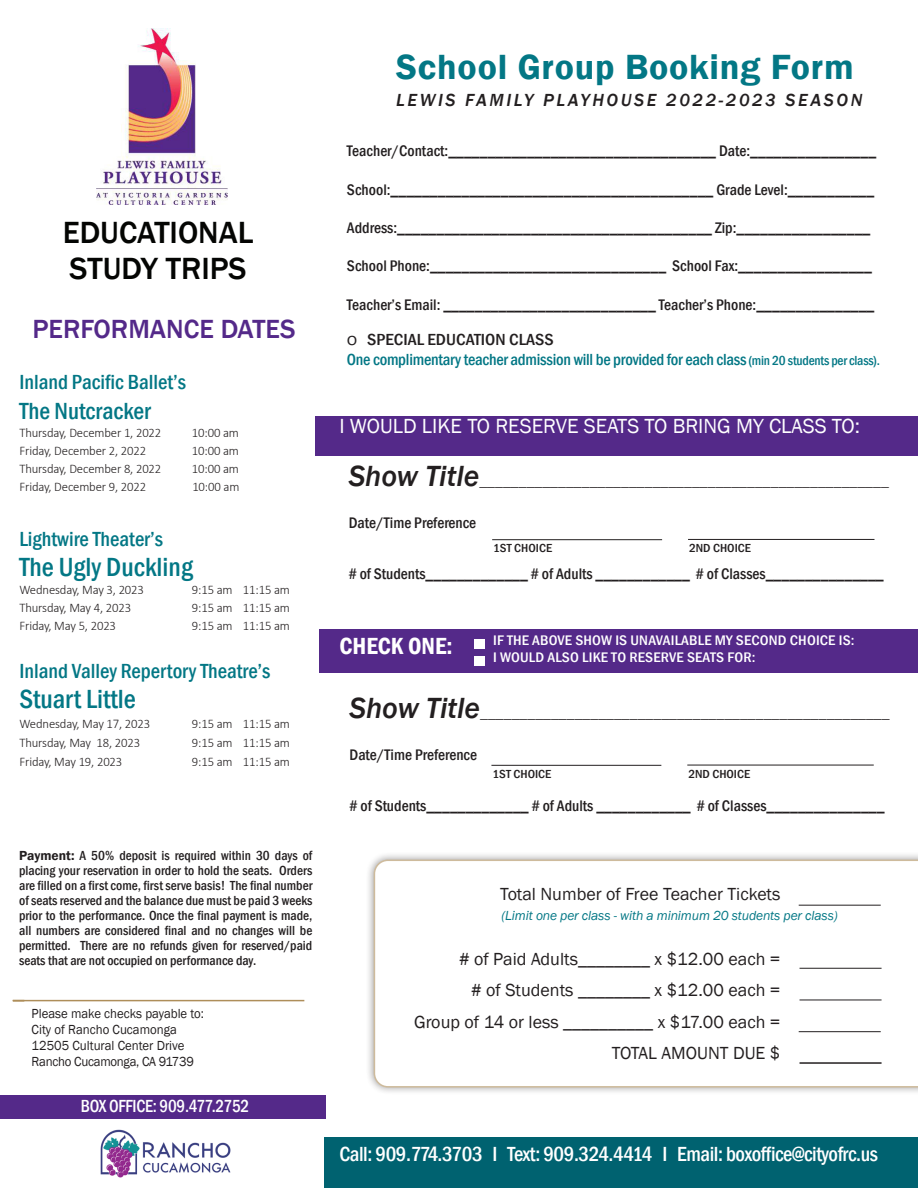
<style>
.page{position:relative;width:918px;height:1188px;background:#fff}
.page>*{position:absolute;margin:0;border:0;box-sizing:border-box;transform-origin:0 0}
.t1{font:600 36px "Franklin Gothic";letter-spacing:.02em;color:#037785}
.A-Body_Copy_1{font:500 31.5px "Franklin Gothic";color:#040503}
.t2{font:500 condensed 27px "Franklin Gothic";color:#037785}
.A-Body_Copy_1-2{font:500 27px "Franklin Gothic";color:#542989}
.t3{font:500 condensed 24px "Franklin Gothic";color:#037785}
.t4{font:600 condensed 24px "Franklin Gothic";color:#fff}
.t5{font:500 condensed 21px "Franklin Gothic";color:#037785}
.t6{font:500 condensed 21px "Franklin Gothic";letter-spacing:-.02em;color:#fff}
.t7{font:21px "Franklin Gothic";color:#fff}
.t8{font:18px "Franklin Gothic";color:#231f20}
.t9{font:italic 500 18px "Franklin Gothic";letter-spacing:.145em;color:#231f20}
.t10{font:500 condensed 18px "Franklin Gothic";letter-spacing:-.015em;color:#fff;scale:.95 1}
.t11{font:500 condensed 16.5px "Franklin Gothic";letter-spacing:-.015em;color:#037785}
.t12{font:500 condensed 16.5px "Franklin Gothic";color:#231f20;scale:1.1 1}
.t13{font:500 condensed 15.75px "Franklin Gothic";color:#231f20}
.t14{font:15.75px "Minion Pro";color:#231f20}
.t15{font:500 condensed 14.25px "Franklin Gothic";letter-spacing:.01em;color:#fff;scale:1.1 1}
.t16{font:500 condensed 13.5px/15px "Franklin Gothic";color:#231f20;text-align:justify}
.t17{font:13.5px "Franklin Gothic";color:#231f20;scale:.95 1}
.t18{font:italic 13.5px "Franklin Gothic";letter-spacing:-.01em;color:#037785}
.t19{font:13.5px "Franklin Gothic";letter-spacing:-.02em;color:#231f20;scale:.95 1}
.t20{font:300 13.05px "Calibri";letter-spacing:-.01em;color:#231f20}
.t21{font:500 condensed 12px "Franklin Gothic";color:#231f20;scale:1.1 1}
.s1{font-weight:600;font-stretch:normal}
.s2{font-size:13.5px}
.s3{font-family:"Franklin Gothic";font-weight:500;font-style:italic;font-size:30px}
</style>
<div class="page">
<div style="left:315px;top:417px;width:603px;height:39px;background:#542989"></div>
<div style="left:320px;top:630px;width:598px;height:43px;background:#542989"></div>
<div style="left:0;top:1095px;width:325px;height:24px;background:#542989"></div>
<div style="left:324px;top:1137px;width:594px;height:51px;background:#006270"></div>
<hr style="left:688px;top:539px;width:186px;height:1px;background:#231f20">
<hr style="left:687px;top:765px;width:187px;height:1px;background:#231f20">
<hr style="left:492px;top:539px;width:170px;height:1px;background:#231f20">
<hr style="left:491px;top:765px;width:170px;height:1px;background:#231f20">
<img style="left:97px;top:28px;width:130px;height:176px">
<div style="left:365px;top:852px;width:553px;height:244px;background:#231f20;opacity:.75"></div>
<svg style="left:374px;top:860px;width:544px;height:228px"></svg>
<hr style="left:799px;top:905px;width:82px;height:1px;background:#231f20">
<hr style="left:800px;top:968px;width:82px;height:1px;background:#231f20">
<hr style="left:800px;top:1000px;width:82px;height:1px;background:#231f20">
<hr style="left:800px;top:1062px;width:82px;height:2px;background:#231f20">
<div style="left:474px;top:639px;width:11px;height:10px;background:#fff"></div>
<div style="left:474px;top:656px;width:11px;height:10px;background:#fff"></div>
<svg style="left:12px;top:999px;width:293px;height:3px"></svg>
<hr style="left:799px;top:1031px;width:82px;height:1px;background:#231f20">
<img style="left:100px;top:1129px;width:131px;height:49px">
<p class="A-Body_Copy_1" style="left:63px;top:213px;width:192px">EDUCATIONAL</p>
<p class="A-Body_Copy_1" style="left:70px;top:249px;width:179px">STUDY TRIPS</p>
<p class="A-Body_Copy_1-2" style="left:32px;top:312px;width:265px">PERFORMANCE DATES</p>
<p class="t5" style="left:19px;top:369px;width:168px">Inland Pacific Ballet’s</p>
<p class="t3" style="left:19px;top:396px;width:133px">The Nutcracker</p>
<p class="t20" style="left:19px;top:425px;width:144px">Thursday, December 1, 2022</p>
<p class="t20" style="left:192px;top:425px;width:49px">10:00 am</p>
<p class="t20" style="left:19px;top:443px;width:128px">Friday, December 2, 2022</p>
<p class="t20" style="left:192px;top:443px;width:49px">10:00 am</p>
<p class="t20" style="left:19px;top:461px;width:144px">Thursday, December 8, 2022</p>
<p class="t20" style="left:192px;top:461px;width:49px">10:00 am</p>
<p class="t20" style="left:19px;top:479px;width:128px">Friday, December 9, 2022</p>
<p class="t20" style="left:192px;top:479px;width:49px">10:00 am</p>
<p class="t5" style="left:19px;top:525px;width:145px">Lightwire Theater’s</p>
<p class="t2" style="left:19px;top:549px;width:175px">The Ugly Duckling</p>
<p class="t20" style="left:19px;top:581px;width:126px">Wednesday, May 3, 2023</p>
<p class="t20" style="left:192px;top:581px;width:100px">9:15 am 11:15 am</p>
<p class="t20" style="left:19px;top:599px;width:113px">Thursday, May 4, 2023</p>
<p class="t20" style="left:192px;top:599px;width:100px">9:15 am 11:15 am</p>
<p class="t20" style="left:19px;top:617px;width:98px">Friday, May 5, 2023</p>
<p class="t20" style="left:192px;top:617px;width:100px">9:15 am 11:15 am</p>
<p class="t5" style="left:19px;top:658px;width:253px">Inland Valley Repertory Theatre’s</p>
<p class="t2" style="left:19px;top:682px;width:118px">Stuart Little</p>
<p class="t20" style="left:19px;top:715px;width:132px">Wednesday, May 17, 2023</p>
<p class="t20" style="left:192px;top:715px;width:100px">9:15 am 11:15 am</p>
<p class="t20" style="left:19px;top:734px;width:122px">Thursday, May 18, 2023</p>
<p class="t20" style="left:192px;top:734px;width:100px">9:15 am 11:15 am</p>
<p class="t20" style="left:19px;top:753px;width:104px">Friday, May 19, 2023</p>
<p class="t20" style="left:192px;top:753px;width:100px">9:15 am 11:15 am</p>
<p class="t16" style="left:19px;top:848px;width:295px"><span class="s1">Payment:</span> A 50% deposit is required within 30 days of placing your reservation in order to hold the seats. Orders are filled on a first come, first serve basis! The final number of seats reserved and the balance due must be paid 3 weeks prior to the performance. Once the final payment is made, all numbers are considered final and no changes will be permitted. There are no refunds given for reserved/paid seats that are not occupied on performance day.</p>
<p class="t17" style="left:32px;top:1005px;width:183px">Please make checks payable to:</p>
<p class="t17" style="left:32px;top:1021px;width:154px">City of Rancho Cucamonga</p>
<p class="t17" style="left:32px;top:1037px;width:162px">12505 Cultural Center Drive</p>
<p class="t19" style="left:32px;top:1054px;width:172px">Rancho Cucamonga, CA 91739</p>
<p class="t10" style="left:81px;top:1094px;width:179px">BOX OFFICE: 909.477.2752</p>
<p class="t1" style="left:396px;top:45px;width:459px">School Group Booking Form</p>
<p class="t9" style="left:396px;top:89px;width:468px">LEWIS FAMILY PLAYHOUSE 2022-2023 SEASON</p>
<p class="t13" style="left:347px;top:141px;width:531px">Teacher/Contact:__________________________________ Date:________________</p>
<p class="t13" style="left:347px;top:179px;width:529px">School:_________________________________________ Grade Level:___________</p>
<p class="t13" style="left:347px;top:217px;width:525px">Address:________________________________________ Zip:_________________</p>
<p class="t13" style="left:347px;top:256px;width:527px">School Phone:______________________________ School Fax:_________________</p>
<p class="t13" style="left:347px;top:294px;width:529px">Teacher’s Email: ___________________________ Teacher’s Phone:_______________</p>
<p class="t12" style="left:347px;top:328px;width:189px">□ SPECIAL EDUCATION CLASS</p>
<p class="t11" style="left:347px;top:348px;width:535px">One complimentary teacher admission will be provided for each class <span class="s2">(min 20 students per class).</span></p>
<p class="t7" style="left:339px;top:413px;width:522px">I WOULD LIKE TO RESERVE SEATS TO BRING MY CLASS TO:</p>
<p class="t14" style="left:349px;top:471px;width:542px"><span class="s3">Show Title</span>____________________________________________________</p>
<p class="t13" style="left:349px;top:513px;width:129px">Date/Time Preference</p>
<p class="t13" style="left:349px;top:564px;width:537px"># of Students_____________ # of Adults ____________ # of Classes_______________</p>
<p class="t21" style="left:689px;top:540px;width:58px">2ND CHOICE</p>
<p class="t21" style="left:493px;top:540px;width:55px">1ST CHOICE</p>
<p class="t4" style="left:339px;top:630px;width:115px">CHECK ONE:</p>
<p class="t15" style="left:493px;top:631px;width:330px">IF THE ABOVE SHOW IS UNAVAILABLE MY SECOND CHOICE IS:</p>
<p class="t15" style="left:493px;top:648px;width:240px">I WOULD ALSO LIKE TO RESERVE SEATS FOR:</p>
<p class="t14" style="left:350px;top:702px;width:542px"><span class="s3">Show Title</span>____________________________________________________</p>
<p class="t13" style="left:350px;top:744px;width:129px">Date/Time Preference</p>
<p class="t13" style="left:350px;top:795px;width:537px"># of Students_____________ # of Adults ____________ # of Classes_______________</p>
<p class="t21" style="left:688px;top:766px;width:58px">2ND CHOICE</p>
<p class="t21" style="left:492px;top:766px;width:55px">1ST CHOICE</p>
<p class="t8" style="left:500px;top:883px;width:282px">Total Number of Free Teacher Tickets</p>
<p class="t18" style="left:501px;top:907px;width:338px">(Limit one per class - with a minimum 20 students per class)</p>
<p class="t8" style="left:459px;top:948px;width:323px"># of Paid Adults________ x $12.00 each =</p>
<p class="t8" style="left:471px;top:979px;width:311px"># of Students ________ x $12.00 each =</p>
<p class="t8" style="left:414px;top:1011px;width:368px">Group of 14 or less __________ x $17.00 each =</p>
<p class="t8" style="left:612px;top:1042px;width:170px">TOTAL AMOUNT DUE $</p>
<p class="t6" style="left:339px;top:1141px;width:540px">Call: 909.774.3703 I Text: 909.324.4414 I Email: boxoffice@cityofrc.us</p>
</div>
